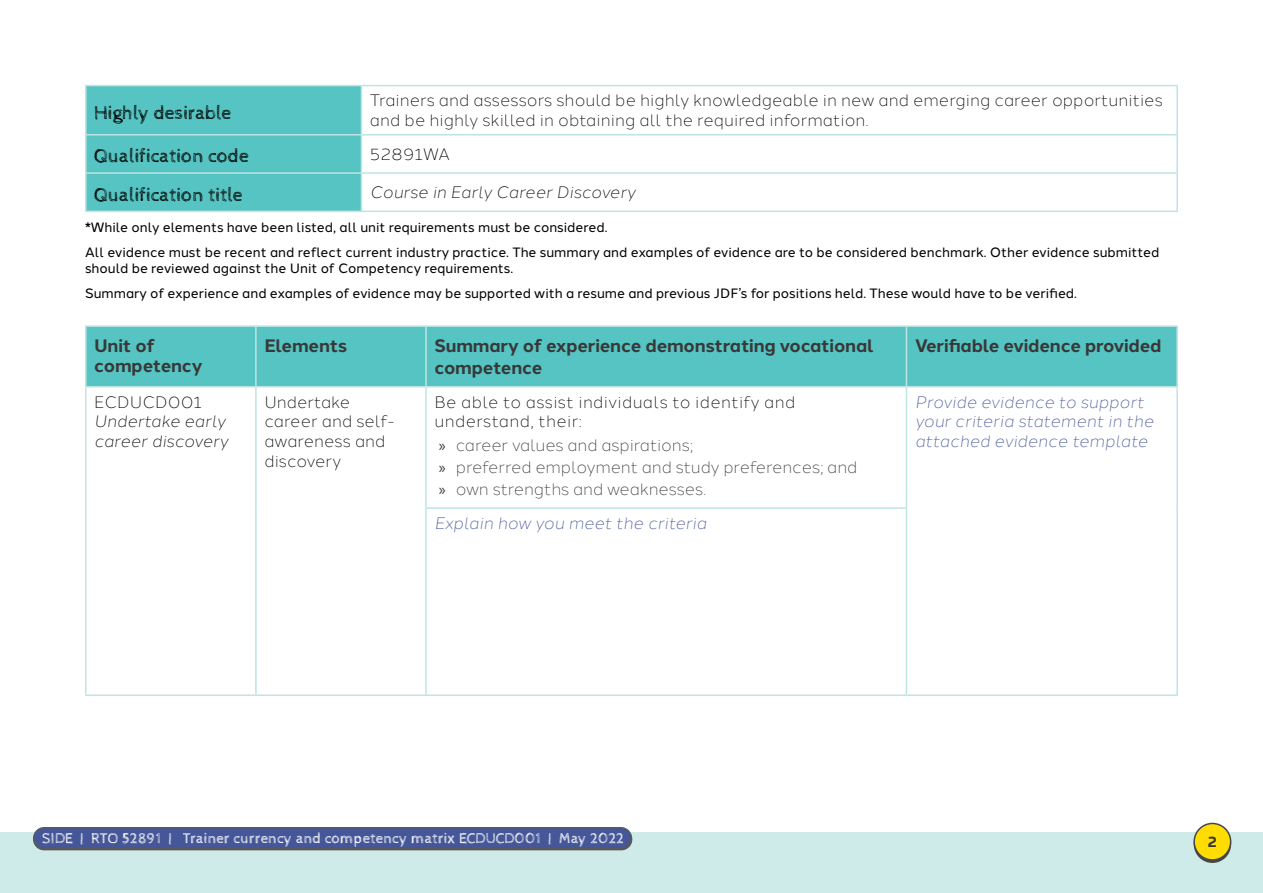
<style>
.page{position:relative;width:1263px;height:893px;background:#fff}
.page>*{position:absolute;margin:0;border:0;box-sizing:border-box;transform-origin:0 0}
.t1{font:19.5px "Cabin Sketch";color:#000}
.t2{font:700 18px/19.5px "Halcom";letter-spacing:-.01em;color:#383839}
.t3{font:300 16.5px/19.8px "Halcom";color:#000}
.t4{font:italic 300 16.5px/19.8px "Halcom";color:#455798}
.t5{font:300 16.5px "Halcom";letter-spacing:-.01em;color:#383839}
.t6{font:italic 300 16.5px/19.8px "Halcom";color:#000}
.t7{font:300 16.5px/19.8px "Halcom";letter-spacing:.02em;color:#000}
.t8{font:15px "Cabin Sketch";letter-spacing:.01em;color:#fff}
.t9{font:700 15px "Halcom";color:#383839}
.t10{font:13.5px/16.2px "Halcom";color:#000}
.s1{font-style:normal}
.s2{font-family:"Myriad Pro";font-weight:400}
</style>
<div class="page">
<div style="left:0;top:832px;width:1263px;height:61px;background:#ceeae9"></div>
<svg style="left:1194px;top:826px;width:37px;height:37px"></svg>
<div style="left:1194px;top:823px;width:37px;height:37px;background:#fd0;border-radius:50%"></div>
<div style="left:1193px;top:823px;width:38px;height:38px;border:2px solid #474748;border-radius:50%"></div>
<div style="left:33px;top:828px;width:599px;height:22px;border:1px solid #58595b;border-radius:10px"></div>
<div style="left:34px;top:828px;width:597px;height:20px;background:#455798;border-radius:10px"></div>
<div style="left:33px;top:827px;width:599px;height:22px;border:1px solid #58595b;border-radius:10px"></div>
<div style="left:87px;top:86px;width:274px;height:125px;background:#56c4c2"></div>
<svg style="left:362px;top:86px;width:814px;height:125px"></svg>
<hr style="left:85px;top:85px;width:276px;height:1px;background:#bee4e3">
<hr style="left:85px;top:86px;width:2px;height:48px;background:#bee4e3">
<hr style="left:361px;top:85px;width:817px;height:1px;background:#bee4e3">
<hr style="left:361px;top:86px;width:1px;height:48px;background:#bee4e3">
<hr style="left:1176px;top:86px;width:2px;height:48px;background:#bee4e3">
<hr style="left:85px;top:134px;width:276px;height:2px;background:#bee4e3">
<hr style="left:85px;top:136px;width:2px;height:36px;background:#bee4e3">
<hr style="left:361px;top:134px;width:817px;height:2px;background:#bee4e3">
<hr style="left:361px;top:136px;width:1px;height:36px;background:#bee4e3">
<hr style="left:1176px;top:136px;width:2px;height:36px;background:#bee4e3">
<hr style="left:85px;top:172px;width:276px;height:2px;background:#bee4e3">
<hr style="left:85px;top:174px;width:2px;height:37px;background:#bee4e3">
<hr style="left:361px;top:172px;width:817px;height:2px;background:#bee4e3">
<hr style="left:361px;top:174px;width:1px;height:37px;background:#bee4e3">
<hr style="left:1176px;top:174px;width:2px;height:37px;background:#bee4e3">
<hr style="left:85px;top:211px;width:276px;height:1px;background:#bee4e3">
<hr style="left:361px;top:211px;width:817px;height:1px;background:#bee4e3">
<div style="left:87px;top:327px;width:1089px;height:59px;background:#56c4c2"></div>
<svg style="left:87px;top:387px;width:1089px;height:307px"></svg>
<hr style="left:85px;top:387px;width:2px;height:121px;background:#bee4e3">
<hr style="left:255px;top:387px;width:2px;height:121px;background:#bee4e3">
<hr style="left:425px;top:387px;width:2px;height:120px;background:#bee4e3">
<hr style="left:906px;top:387px;width:1px;height:120px;background:#bee4e3">
<hr style="left:1176px;top:387px;width:2px;height:121px;background:#bee4e3">
<hr style="left:85px;top:508px;width:2px;height:186px;background:#bee4e3">
<hr style="left:255px;top:508px;width:2px;height:186px;background:#bee4e3">
<hr style="left:425px;top:509px;width:2px;height:185px;background:#bee4e3">
<hr style="left:906px;top:509px;width:1px;height:185px;background:#bee4e3">
<hr style="left:1176px;top:508px;width:2px;height:186px;background:#bee4e3">
<hr style="left:425px;top:507px;width:482px;height:2px;background:#bee4e3">
<hr style="left:85px;top:325px;width:171px;height:2px;background:#bee4e3">
<hr style="left:85px;top:327px;width:2px;height:59px;background:#bee4e3">
<hr style="left:256px;top:325px;width:170px;height:2px;background:#bee4e3">
<hr style="left:255px;top:327px;width:2px;height:59px;background:#bee4e3">
<hr style="left:426px;top:325px;width:480px;height:2px;background:#bee4e3">
<hr style="left:425px;top:327px;width:2px;height:59px;background:#bee4e3">
<hr style="left:906px;top:325px;width:272px;height:2px;background:#bee4e3">
<hr style="left:906px;top:327px;width:1px;height:59px;background:#bee4e3">
<hr style="left:1176px;top:327px;width:2px;height:59px;background:#bee4e3">
<hr style="left:85px;top:386px;width:171px;height:1px;background:#bee4e3">
<hr style="left:256px;top:386px;width:170px;height:1px;background:#bee4e3">
<hr style="left:426px;top:386px;width:480px;height:1px;background:#bee4e3">
<hr style="left:906px;top:386px;width:272px;height:1px;background:#bee4e3">
<hr style="left:85px;top:694px;width:171px;height:2px;background:#bee4e3">
<hr style="left:256px;top:694px;width:170px;height:2px;background:#bee4e3">
<hr style="left:426px;top:694px;width:480px;height:2px;background:#bee4e3">
<hr style="left:906px;top:694px;width:272px;height:2px;background:#bee4e3">
<p class="t1" style="left:94px;top:102px;width:138px">Highly desirable</p>
<p class="t3" style="left:370px;top:89px;width:794px">Trainers and assessors should be highly knowledgeable in new and emerging career opportunities and be highly skilled in obtaining all the required information.</p>
<p class="t1" style="left:94px;top:146px;width:156px">Qualification code</p>
<p class="t3" style="left:370px;top:143px;width:81px">52891WA</p>
<p class="t1" style="left:94px;top:184px;width:150px">Qualification title</p>
<p class="t6" style="left:370px;top:181px;width:267px">Course in Early Career Discovery</p>
<p class="t10" style="left:85px;top:218px;width:524px">*While only elements have been listed, all unit requirements must be considered.</p>
<p class="t10" style="left:85px;top:242px;width:1076px">All evidence must be recent and reflect current industry practice. The summary and examples of evidence are to be considered benchmark. Other evidence submitted should be reviewed against the Unit of Competency requirements.</p>
<p class="t10" style="left:85px;top:283px;width:993px">Summary of experience and examples of evidence may be supported with a resume and previous JDF’s for positions held. These would have to be verified.</p>
<h1 class="t2" style="left:94px;top:335px;width:110px">Unit of competency</h1>
<h1 class="t2" style="left:264px;top:335px;width:84px">Elements</h1>
<h1 class="t2" style="left:434px;top:334px;width:441px;line-height:21.6px">Summary of experience demonstrating vocational competence</h1>
<h1 class="t2" style="left:915px;top:335px;width:248px">Verifiable evidence provided</h1>
<p class="t6" style="left:94px;top:390px;width:136px"><span class="s1">ECDUCD001<br></span>Undertake early career discovery</p>
<p class="t3" style="left:264px;top:390px;width:132px">Undertake career and self&shy;awareness and discovery</p>
<p class="t7" style="left:434px;top:390px;width:362px">Be able to assist individuals to identify and understand, their:</p>
<p class="t4" style="left:915px;top:390px;width:240px">Provide evidence to support your criteria statement in the attached evidence template</p>
<p class="t5" style="left:439px;top:433px;width:256px"><span class="s2">»</span> career values and aspirations;</p>
<p class="t5" style="left:439px;top:455px;width:420px"><span class="s2">»</span> preferred employment and study preferences; and</p>
<p class="t5" style="left:439px;top:476px;width:269px"><span class="s2">»</span> own strengths and weaknesses.</p>
<p class="t4" style="left:434px;top:512px;width:274px">Explain how you meet the criteria</p>
<p class="t8" style="left:42px;top:830px;width:583px">SIDE | RTO 52891 | Trainer currency and competency matrix ECDUCD001 | May 2022</p>
<p class="t9" style="left:1208px;top:830px;width:11px">2</p>
</div>
